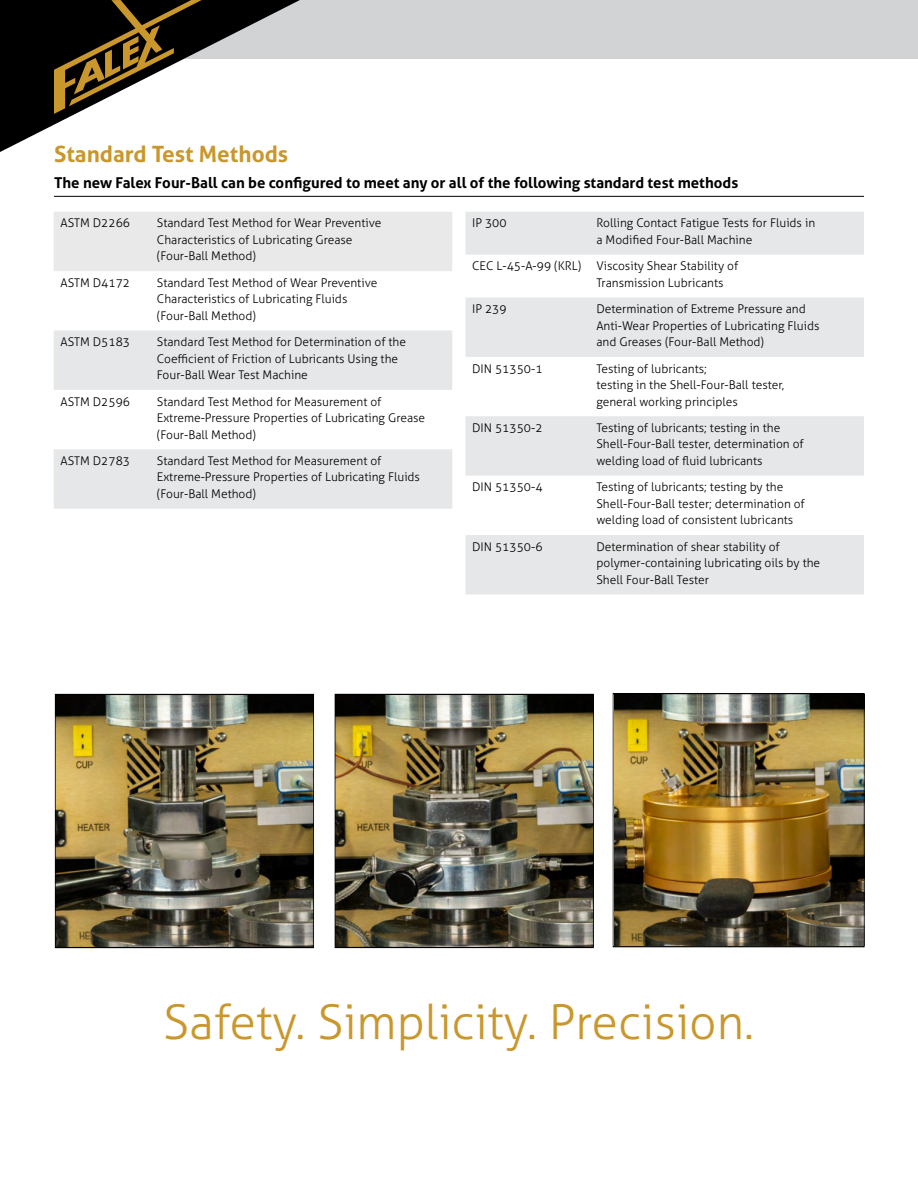
<style>
.page{position:relative;width:918px;height:1188px;background:#fff}
.page>*{position:absolute;margin:0;border:0;box-sizing:border-box;transform-origin:0 0}
.t1{font:300 48px "Aller";color:#c9972b}
.t2{font:700 22.5px "Aller";color:#c9972b}
.t3{font:700 15px "Aller";color:#000}
.t4{font:300 12px/16.5px "Aller";color:#000}
</style>
<div class="page">
<div style="left:0;top:0;width:918px;height:58px;background:#d1d3d4"></div>
<svg style="left:0;top:0;width:300px;height:152px"></svg>
<svg style="left:54px;top:0;width:148px;height:114px"></svg>
<hr style="left:54px;top:196px;width:810px;height:1px;background:#000">
<img style="left:57px;top:696px;width:255px;height:250px">
<div style="left:55px;top:694px;width:259px;height:254px;border:1px solid #000001"></div>
<img style="left:615px;top:695px;width:248px;height:250px">
<div style="left:613px;top:693px;width:252px;height:254px;border:1px solid #000001"></div>
<div style="left:54px;top:212px;width:398px;height:59px;background:#e9e9ea"></div>
<svg style="left:54px;top:331px;width:398px;height:178px;fill:#e6e7e8"></svg>
<svg style="left:465px;top:212px;width:399px;height:382px;fill:#e6e7e8"></svg>
<img style="left:337px;top:696px;width:255px;height:250px">
<div style="left:335px;top:694px;width:259px;height:254px;border:1px solid #000001"></div>
<h2 class="t2" style="left:54px;top:140px;width:236px">Standard Test Methods</h2>
<p class="t3" style="left:54px;top:174px;width:686px">The new Falex Four-Ball can be configured to meet any or all of the following standard test methods</p>
<p class="t4" style="left:60px;top:215px;width:71px">ASTM D2266</p>
<p class="t4" style="left:157px;top:215px;width:226px">Standard Test Method for Wear Preventive<br>Characteristics of Lubricating Grease (Four-Ball Method)</p>
<p class="t4" style="left:60px;top:274px;width:71px">ASTM D4172</p>
<p class="t4" style="left:157px;top:274px;width:222px">Standard Test Method of Wear Preventive<br>Characteristics of Lubricating Fluids (Four-Ball Method)</p>
<p class="t4" style="left:60px;top:334px;width:71px">ASTM D5183</p>
<p class="t4" style="left:157px;top:334px;width:251px">Standard Test Method for Determination of the<br>Coefficient of Friction of Lubricants Using the<br>Four-Ball Wear Test Machine</p>
<p class="t4" style="left:60px;top:393px;width:71px">ASTM D2596</p>
<p class="t4" style="left:157px;top:393px;width:270px">Standard Test Method for Measurement of<br>Extreme-Pressure Properties of Lubricating Grease (Four-Ball Method)</p>
<p class="t4" style="left:60px;top:452px;width:71px">ASTM D2783</p>
<p class="t4" style="left:157px;top:452px;width:265px">Standard Test Method for Measurement of<br>Extreme-Pressure Properties of Lubricating Fluids (Four-Ball Method)</p>
<p class="t4" style="left:472px;top:215px;width:36px">IP 300</p>
<p class="t4" style="left:596px;top:215px;width:220px">Rolling Contact Fatigue Tests for Fluids in a Modified Four-Ball Machine</p>
<p class="t4" style="left:472px;top:258px;width:111px">CEC L-45-A-99 (KRL)</p>
<p class="t4" style="left:596px;top:258px;width:143px">Viscosity Shear Stability of<br>Transmission Lubricants</p>
<p class="t4" style="left:472px;top:301px;width:36px">IP 239</p>
<p class="t4" style="left:596px;top:301px;width:225px">Determination of Extreme Pressure and<br>Anti-Wear Properties of Lubricating Fluids and Greases (Four-Ball Method)</p>
<p class="t4" style="left:472px;top:360px;width:72px">DIN 51350-1</p>
<p class="t4" style="left:596px;top:360px;width:189px">Testing of lubricants;<br>testing in the Shell-Four-Ball tester, general working principles</p>
<p class="t4" style="left:472px;top:419px;width:72px">DIN 51350-2</p>
<p class="t4" style="left:596px;top:419px;width:209px">Testing of lubricants; testing in the<br>Shell-Four-Ball tester, determination of welding load of fluid lubricants</p>
<p class="t4" style="left:472px;top:479px;width:72px">DIN 51350-4</p>
<p class="t4" style="left:596px;top:479px;width:210px">Testing of lubricants; testing by the<br>Shell-Four-Ball tester; determination of welding load of consistent lubricants</p>
<p class="t4" style="left:472px;top:538px;width:72px">DIN 51350-6</p>
<p class="t4" style="left:596px;top:538px;width:225px">Determination of shear stability of polymer-containing lubricating oils by the<br>Shell Four-Ball Tester</p>
<h1 class="t1" style="left:163px;top:993px;width:592px">Safety. Simplicity. Precision.</h1>
</div>
